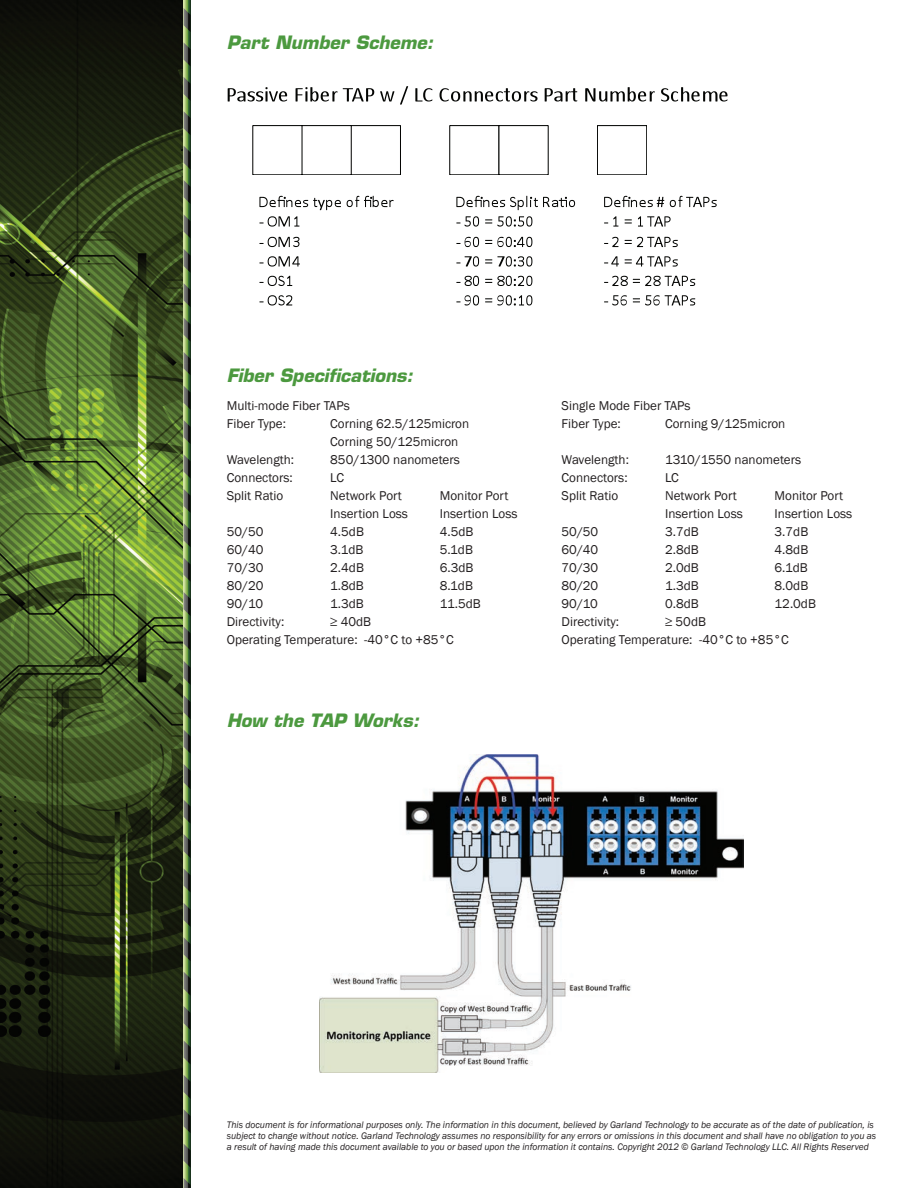
<style>
.page{position:relative;width:918px;height:1188px;background:#fff}
.page>*{position:absolute;margin:0;border:0;box-sizing:border-box;transform-origin:0 0}
.t1{font:italic 700 18px "Eurostile";color:#4c993f}
.t2{font:13.2px/18px "Franklin Gothic";color:#231f20}
.t3{font:italic 9.75px/11.2px "Franklin Gothic";color:#231f20}
</style>
<div class="page">
<img style="left:0;top:0;width:184px;height:1188px">
<svg style="left:184px;top:789px;width:7px;height:389px"></svg>
<svg style="left:184px;top:1178px;width:7px;height:10px"></svg>
<svg style="left:184px;top:1144px;width:7px;height:24px"></svg>
<svg style="left:184px;top:1109px;width:7px;height:24px"></svg>
<svg style="left:184px;top:1075px;width:7px;height:24px"></svg>
<svg style="left:184px;top:1040px;width:7px;height:24px"></svg>
<svg style="left:184px;top:1006px;width:7px;height:24px"></svg>
<svg style="left:184px;top:972px;width:7px;height:24px"></svg>
<svg style="left:184px;top:937px;width:7px;height:24px"></svg>
<svg style="left:184px;top:903px;width:7px;height:24px"></svg>
<svg style="left:184px;top:868px;width:7px;height:24px"></svg>
<svg style="left:184px;top:834px;width:7px;height:24px"></svg>
<svg style="left:184px;top:800px;width:7px;height:24px"></svg>
<svg style="left:184px;top:375px;width:7px;height:389px"></svg>
<svg style="left:184px;top:764px;width:7px;height:25px"></svg>
<svg style="left:184px;top:730px;width:7px;height:25px"></svg>
<svg style="left:184px;top:695px;width:7px;height:24px"></svg>
<svg style="left:184px;top:661px;width:7px;height:24px"></svg>
<svg style="left:184px;top:626px;width:7px;height:24px"></svg>
<svg style="left:184px;top:592px;width:7px;height:24px"></svg>
<svg style="left:184px;top:558px;width:7px;height:24px"></svg>
<svg style="left:184px;top:523px;width:7px;height:24px"></svg>
<svg style="left:184px;top:489px;width:7px;height:24px"></svg>
<svg style="left:184px;top:454px;width:7px;height:24px"></svg>
<svg style="left:184px;top:420px;width:7px;height:24px"></svg>
<svg style="left:184px;top:386px;width:7px;height:24px"></svg>
<svg style="left:184px;top:0;width:7px;height:351px"></svg>
<svg style="left:184px;top:351px;width:7px;height:24px"></svg>
<svg style="left:184px;top:318px;width:7px;height:24px"></svg>
<svg style="left:184px;top:283px;width:7px;height:24px"></svg>
<svg style="left:184px;top:249px;width:7px;height:24px"></svg>
<svg style="left:184px;top:214px;width:7px;height:24px"></svg>
<svg style="left:184px;top:180px;width:7px;height:24px"></svg>
<svg style="left:184px;top:146px;width:7px;height:24px"></svg>
<svg style="left:184px;top:111px;width:7px;height:24px"></svg>
<svg style="left:184px;top:77px;width:7px;height:24px"></svg>
<svg style="left:184px;top:42px;width:7px;height:24px"></svg>
<svg style="left:184px;top:8px;width:7px;height:24px"></svg>
<div style="left:597px;top:126px;width:50px;height:49px;border:1px solid #040503"></div>
<svg style="left:259px;top:196px;width:135px;height:14px"></svg>
<svg style="left:259px;top:216px;width:40px;height:11px"></svg>
<svg style="left:259px;top:237px;width:40px;height:10px"></svg>
<svg style="left:259px;top:256px;width:41px;height:11px"></svg>
<svg style="left:259px;top:276px;width:33px;height:10px"></svg>
<svg style="left:259px;top:295px;width:33px;height:10px"></svg>
<svg style="left:228px;top:87px;width:166px;height:15px"></svg>
<svg style="left:400px;top:86px;width:8px;height:19px"></svg>
<svg style="left:415px;top:87px;width:313px;height:15px"></svg>
<svg style="left:456px;top:196px;width:119px;height:14px"></svg>
<svg style="left:456px;top:216px;width:23px;height:11px"></svg>
<svg style="left:485px;top:216px;width:47px;height:11px"></svg>
<svg style="left:456px;top:237px;width:23px;height:10px"></svg>
<svg style="left:485px;top:237px;width:47px;height:10px"></svg>
<svg style="left:456px;top:256px;width:23px;height:11px"></svg>
<svg style="left:485px;top:256px;width:47px;height:11px"></svg>
<svg style="left:456px;top:276px;width:23px;height:10px"></svg>
<svg style="left:485px;top:276px;width:47px;height:10px"></svg>
<svg style="left:456px;top:295px;width:23px;height:10px"></svg>
<svg style="left:485px;top:295px;width:47px;height:10px"></svg>
<svg style="left:604px;top:196px;width:60px;height:11px"></svg>
<svg style="left:670px;top:196px;width:47px;height:11px"></svg>
<svg style="left:604px;top:216px;width:14px;height:11px"></svg>
<svg style="left:625px;top:219px;width:7px;height:4px"></svg>
<svg style="left:638px;top:216px;width:33px;height:11px"></svg>
<svg style="left:604px;top:237px;width:14px;height:10px"></svg>
<svg style="left:625px;top:237px;width:53px;height:10px"></svg>
<svg style="left:604px;top:256px;width:15px;height:11px"></svg>
<svg style="left:625px;top:256px;width:53px;height:11px"></svg>
<svg style="left:604px;top:276px;width:91px;height:10px"></svg>
<svg style="left:604px;top:295px;width:23px;height:10px"></svg>
<svg style="left:633px;top:295px;width:62px;height:10px"></svg>
<img style="left:320px;top:754px;width:423px;height:318px">
<h1 class="t1" style="left:227px;top:31px;width:208px">Part Number Scheme:</h1>
<h1 class="t1" style="left:227px;top:364px;width:188px">Fiber Specifications:</h1>
<p class="t2" style="left:227px;top:397px;width:124px">Multi-mode Fiber TAPs<br>Fiber Type:</p>
<p class="t2" style="left:330px;top:415px;width:140px">Corning 62.5/125micron<br>Corning 50/125micron</p>
<p class="t2" style="left:227px;top:451px;width:69px">Wavelength:</p>
<p class="t2" style="left:330px;top:451px;width:131px">850/1300 nanometers</p>
<p class="t2" style="left:227px;top:469px;width:68px">Connectors:</p>
<p class="t2" style="left:330px;top:469px;width:15px">LC</p>
<p class="t2" style="left:227px;top:487px;width:58px">Split Ratio</p>
<p class="t2" style="left:330px;top:487px;width:73px">Network Port</p>
<p class="t2" style="left:440px;top:487px;width:70px">Monitor Port</p>
<p class="t2" style="left:330px;top:505px;width:79px">Insertion Loss</p>
<p class="t2" style="left:440px;top:505px;width:79px">Insertion Loss</p>
<p class="t2" style="left:227px;top:523px;width:38px">50/50</p>
<p class="t2" style="left:330px;top:523px;width:31px">4.5dB</p>
<p class="t2" style="left:440px;top:523px;width:34px">4.5dB</p>
<p class="t2" style="left:227px;top:541px;width:38px">60/40</p>
<p class="t2" style="left:330px;top:541px;width:33px">3.1dB</p>
<p class="t2" style="left:440px;top:541px;width:33px">5.1dB</p>
<p class="t2" style="left:227px;top:559px;width:38px">70/30</p>
<p class="t2" style="left:330px;top:559px;width:34px">2.4dB</p>
<p class="t2" style="left:440px;top:559px;width:34px">6.3dB</p>
<p class="t2" style="left:227px;top:577px;width:38px">80/20</p>
<p class="t2" style="left:330px;top:577px;width:33px">1.8dB</p>
<p class="t2" style="left:440px;top:577px;width:33px">8.1dB</p>
<p class="t2" style="left:227px;top:595px;width:38px">90/10</p>
<p class="t2" style="left:330px;top:595px;width:33px">1.3dB</p>
<p class="t2" style="left:440px;top:595px;width:41px">11.5dB</p>
<p class="t2" style="left:227px;top:613px;width:59px">Directivity:</p>
<p class="t2" style="left:227px;top:613px;width:229px;text-indent:104px">≥ 40dB<br>Operating Temperature: -40°C to +85°C</p>
<h1 class="t1" style="left:227px;top:709px;width:194px">How the TAP Works:</h1>
<p class="t2" style="left:562px;top:397px;width:131px">Single Mode Fiber TAPs<br>Fiber Type:</p>
<p class="t2" style="left:665px;top:415px;width:122px">Corning 9/125micron</p>
<p class="t2" style="left:562px;top:451px;width:69px">Wavelength:</p>
<p class="t2" style="left:665px;top:451px;width:138px">1310/1550 nanometers</p>
<p class="t2" style="left:562px;top:469px;width:68px">Connectors:</p>
<p class="t2" style="left:665px;top:469px;width:15px">LC</p>
<p class="t2" style="left:562px;top:487px;width:58px">Split Ratio</p>
<p class="t2" style="left:665px;top:487px;width:73px">Network Port</p>
<p class="t2" style="left:775px;top:487px;width:70px">Monitor Port</p>
<p class="t2" style="left:665px;top:505px;width:79px">Insertion Loss</p>
<p class="t2" style="left:775px;top:505px;width:79px">Insertion Loss</p>
<p class="t2" style="left:562px;top:523px;width:38px">50/50</p>
<p class="t2" style="left:665px;top:523px;width:34px">3.7dB</p>
<p class="t2" style="left:775px;top:523px;width:34px">3.7dB</p>
<p class="t2" style="left:562px;top:541px;width:38px">60/40</p>
<p class="t2" style="left:665px;top:541px;width:34px">2.8dB</p>
<p class="t2" style="left:775px;top:541px;width:34px">4.8dB</p>
<p class="t2" style="left:562px;top:559px;width:38px">70/30</p>
<p class="t2" style="left:665px;top:559px;width:34px">2.0dB</p>
<p class="t2" style="left:775px;top:559px;width:33px">6.1dB</p>
<p class="t2" style="left:562px;top:577px;width:38px">80/20</p>
<p class="t2" style="left:665px;top:577px;width:33px">1.3dB</p>
<p class="t2" style="left:775px;top:577px;width:34px">8.0dB</p>
<p class="t2" style="left:562px;top:595px;width:38px">90/10</p>
<p class="t2" style="left:665px;top:595px;width:34px">0.8dB</p>
<p class="t2" style="left:775px;top:595px;width:41px">12.0dB</p>
<p class="t2" style="left:562px;top:613px;width:59px">Directivity:</p>
<p class="t2" style="left:562px;top:613px;width:229px;text-indent:104px">≥ 50dB<br>Operating Temperature: -40°C to +85°C</p>
<p class="t3" style="left:227px;top:1119px;width:651px">This document is for informational purposes only. The information in this document, believed by Garland Technology to be accurate as of the date of publication, is subject to change without notice. Garland Technology assumes no responsibility for any errors or omissions in this document and shall have no obligation to you as a result of having made this document available to you or based upon the information it contains. Copyright 2012 © Garland Technology LLC. All Rights Reserved</p>
</div>
